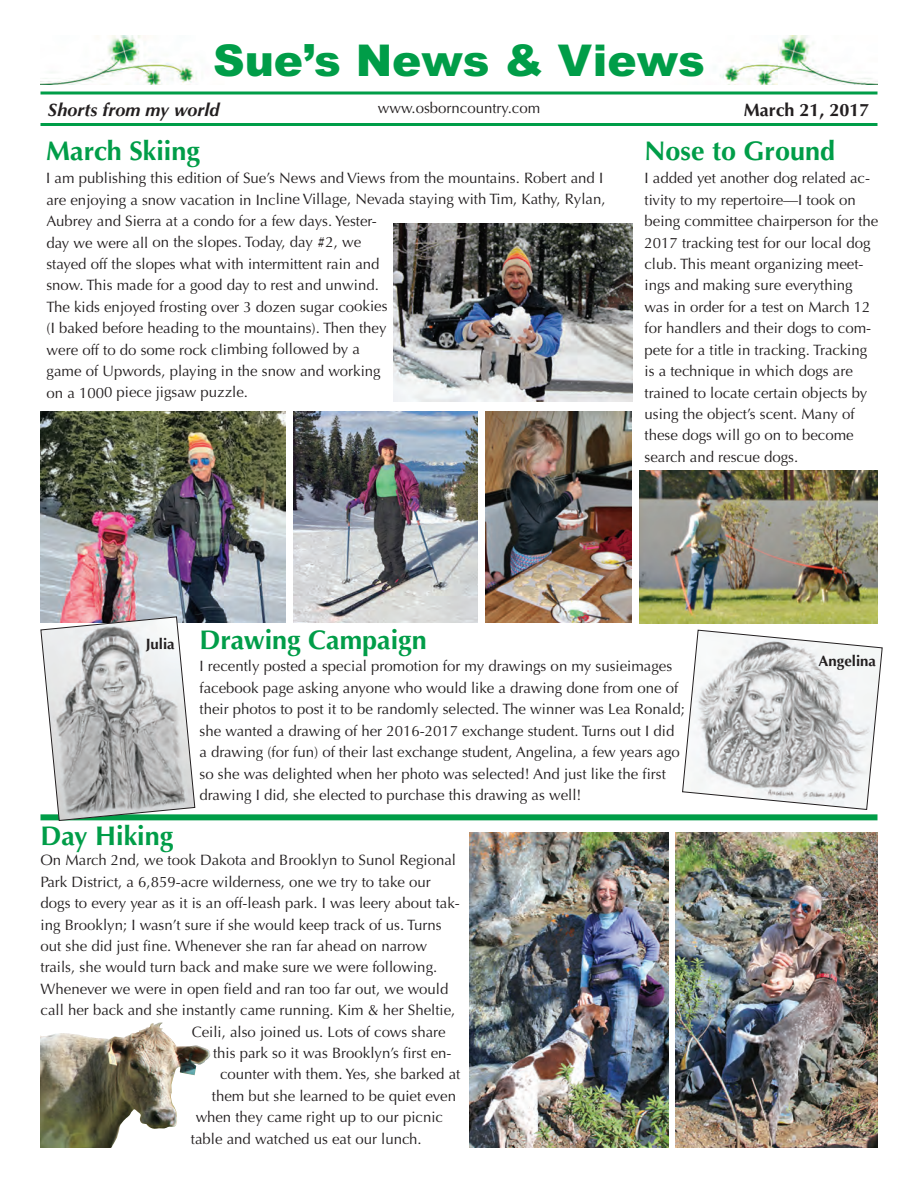
<style>
.page{position:relative;width:918px;height:1188px;background:#fff}
.page>*{position:absolute;margin:0;border:0;box-sizing:border-box;transform-origin:0 0}
.t1{font:900 43.8px "Arial";color:#009d48}
.t2{font:700 27px "Optima";color:#009d48}
.t3{font:italic 700 18px "Optima";color:#231f20}
.t4{font:700 18px "Optima";color:#231f20}
.t5{font:15px/21.5px "Optima";color:#231f20}
.t6{font:15px "Optima";color:#231f20}
.t7{font:700 15px "Optima";color:#231f20}
</style>
<div class="page">
<img style="left:40px;top:35px;width:837px;height:49px">
<hr style="left:40px;top:92px;width:838px;height:2px;background:#009d48">
<hr style="left:40px;top:123px;width:838px;height:3px;background:#009d48">
<div style="left:40px;top:814px;width:838px;height:6px;background:#009d48"></div>
<img style="left:293px;top:412px;width:184px;height:211px">
<img style="left:40px;top:412px;width:245px;height:211px">
<img style="left:486px;top:412px;width:146px;height:211px">
<img style="left:676px;top:833px;width:202px;height:315px">
<img style="left:469px;top:833px;width:199px;height:315px">
<img style="left:639px;top:470px;width:239px;height:153px">
<img style="left:393px;top:224px;width:239px;height:177px">
<svg style="left:40px;top:616px;width:156px;height:205px"></svg>
<img style="left:40px;top:1057px;width:169px;height:91px">
<svg style="left:682px;top:629px;width:201px;height:181px"></svg>
<h1 class="t1" style="left:213px;top:36px;width:493px">Sue’s News &amp; Views</h1>
<p class="t3" style="left:48px;top:102px;width:173px">Shorts from my world</p>
<p class="t6" style="left:378px;top:102px;width:164px">www.osborncountry.com</p>
<p class="t4" style="left:744px;top:102px;width:127px">March 21, 2017</p>
<h2 class="t2" style="left:644px;top:140px;width:192px">Nose to Ground</h2>
<p class="t5" style="left:644px;top:168px;width:235px">I added yet another dog related ac&shy;tivity to my repertoire—I took on being committee chairperson for the 2017 tracking test for our local dog club. This meant organizing meet&shy;ings and making sure everything was in order for a test on March 12 for handlers and their dogs to com&shy;pete for a title in tracking. Tracking is a technique in which dogs are trained to locate certain objects by using the object’s scent. Many of these dogs will go on to become search and rescue dogs.</p>
<h2 class="t2" style="left:46px;top:140px;width:155px">March Skiing</h2>
<p class="t5" style="left:46px;top:167px;width:561px">I am publishing this edition of Sue’s News and Views from the mountains. Robert and I are enjoying a snow vacation in Incline Village, Nevada staying with Tim, Kathy, Rylan, Aubrey and Sierra at a condo for a few days. Yester-<br>day we were all on the slopes. Today, day #2, we<br>stayed off the slopes what with intermittent rain and<br>snow. This made for a good day to rest and unwind.<br>The kids enjoyed frosting over 3 dozen sugar cookies<br>(I baked before heading to the mountains). Then they<br>were off to do some rock climbing followed by a<br>game of Upwords, playing in the snow and working<br>on a 1000 piece jigsaw puzzle.</p>
<p class="t7" style="left:146px;top:637px;width:30px">Julia</p>
<h2 class="t2" style="left:200px;top:629px;width:229px">Drawing Campaign</h2>
<p class="t5" style="left:200px;top:656px;width:487px">I recently posted a special promotion for my drawings on my susieimages facebook page asking anyone who would like a drawing done from one of their photos to post it to be randomly selected. The winner was Lea Ronald; she wanted a drawing of her 2016-2017 exchange student. Turns out I did a drawing (for fun) of their last exchange student, Angelina, a few years ago so she was delighted when her photo was selected! And just like the first drawing I did, she elected to purchase this drawing as well!</p>
<h2 class="t2" style="left:40px;top:825px;width:134px">Day Hiking</h2>
<p class="t5" style="left:40px;top:850px;width:417px">On March 2nd, we took Dakota and Brooklyn to Sunol Regional</p>
<p class="t5" style="left:40px;top:871px;width:392px">Park District, a 6,859-acre wilderness, one we try to take our</p>
<p class="t5" style="left:40px;top:892px;width:421px">dogs to every year as it is an off-leash park. I was leery about tak-</p>
<p class="t5" style="left:40px;top:914px;width:403px">ing Brooklyn; I wasn’t sure if she would keep track of us. Turns</p>
<p class="t5" style="left:40px;top:935px;width:388px">out she did just fine. Whenever she ran far ahead on narrow</p>
<p class="t5" style="left:40px;top:957px;width:398px">trails, she would turn back and make sure we were following.</p>
<p class="t5" style="left:40px;top:978px;width:409px">Whenever we were in open field and ran too far out, we would</p>
<p class="t5" style="left:40px;top:1000px;width:416px">call her back and she instantly came running. Kim &amp; her Sheltie,</p>
<p class="t5" style="left:192px;top:1021px;width:256px">Ceili, also joined us. Lots of cows share</p>
<p class="t5" style="left:213px;top:1042px;width:240px">this park so it was Brooklyn’s first en-</p>
<p class="t5" style="left:220px;top:1064px;width:242px">counter with them. Yes, she barked at</p>
<p class="t5" style="left:212px;top:1085px;width:246px">them but she learned to be quiet even</p>
<p class="t5" style="left:196px;top:1107px;width:249px">when they came right up to our picnic</p>
<p class="t5" style="left:191px;top:1128px;width:232px">table and watched us eat our lunch.</p>
<p class="t7" style="left:819px;top:655px;width:59px">Angelina</p>
</div>
